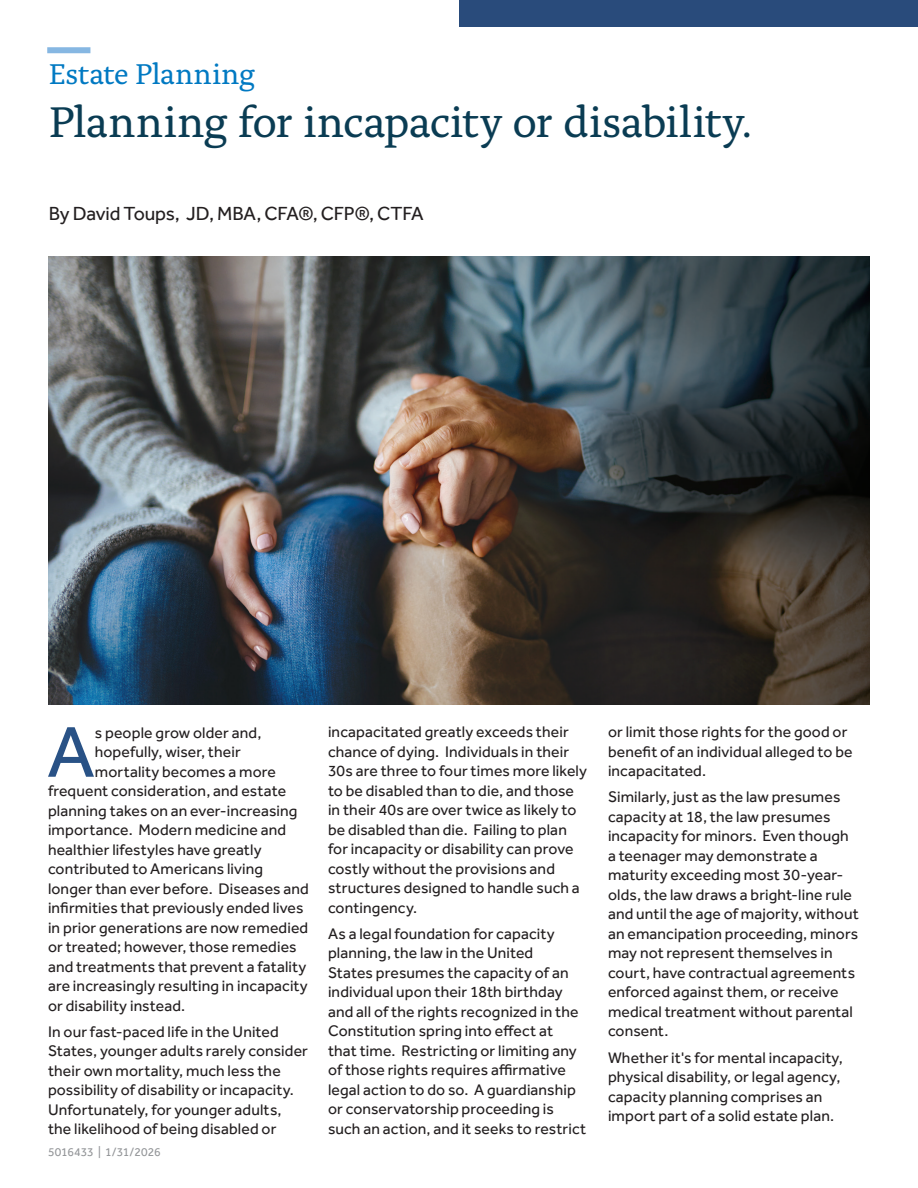
<style>
.page{position:relative;width:918px;height:1188px;background:#fff}
.page>*{position:absolute;margin:0;border:0;box-sizing:border-box;transform-origin:0 0}
.body_effra_10_12{font:74.25px "Effra Pro";color:#295286}
.t1{font:45px "Alda Pro";letter-spacing:-.02em;color:#0a3c53}
.t2{font:30px "Alda Pro";letter-spacing:-.015em;color:#0079c2}
.t3{font:19.5px "Effra Pro";letter-spacing:-.01em;color:#231f20}
.body_effra_10_12-2{font:15.75px/19.5px "Effra Pro";letter-spacing:.01em;color:#231f20}
.Body_New{font:12px "Effra Pro";letter-spacing:-.005em;color:#939598}
</style>
<div class="page">
<div style="left:47px;top:47px;width:43px;height:6px;background:#86b7e2"></div>
<div style="left:459px;top:0;width:459px;height:27px;background:#294b7b"></div>
<img style="left:49px;top:256px;width:821px;height:448px">
<p class="t2" style="left:49px;top:51px;width:208px">Estate Planning</p>
<p class="t1" style="left:49px;top:89px;width:705px">Planning for incapacity or disability.</p>
<p class="t3" style="left:49px;top:202px;width:376px">By David Toups, JD, MBA, CFA®, CFP®, CTFA</p>
<p class="body_effra_10_12" style="left:47px;top:709px;width:49px">A</p>
<p class="body_effra_10_12-2" style="left:95px;top:723px;width:168px">s people grow older and,</p>
<p class="body_effra_10_12-2" style="left:95px;top:742px;width:148px">hopefully, wiser, their</p>
<p class="body_effra_10_12-2" style="left:95px;top:762px;width:183px">mortality becomes a more</p>
<p class="body_effra_10_12-2" style="left:48px;top:781px;width:240px">frequent consideration, and estate</p>
<p class="body_effra_10_12-2" style="left:48px;top:801px;width:251px">planning takes on an ever-increasing</p>
<p class="body_effra_10_12-2" style="left:48px;top:820px;width:240px">importance. Modern medicine and</p>
<p class="body_effra_10_12-2" style="left:48px;top:840px;width:215px">healthier lifestyles have greatly</p>
<p class="body_effra_10_12-2" style="left:48px;top:859px;width:217px">contributed to Americans living</p>
<p class="body_effra_10_12-2" style="left:48px;top:879px;width:262px">longer than ever before. Diseases and</p>
<p class="body_effra_10_12-2" style="left:48px;top:898px;width:257px">infirmities that previously ended lives</p>
<p class="body_effra_10_12-2" style="left:48px;top:918px;width:262px">in prior generations are now remedied</p>
<p class="body_effra_10_12-2" style="left:48px;top:937px;width:250px">or treated; however, those remedies</p>
<p class="body_effra_10_12-2" style="left:48px;top:957px;width:260px">and treatments that prevent a fatality</p>
<p class="body_effra_10_12-2" style="left:48px;top:976px;width:261px">are increasingly resulting in incapacity</p>
<p class="body_effra_10_12-2" style="left:48px;top:996px;width:139px">or disability instead.</p>
<p class="body_effra_10_12-2" style="left:48px;top:1022px;width:262px">In our fast-paced life in the United States, younger adults rarely consider their own mortality, much less the possibility of disability or incapacity.<br>Unfortunately, for younger adults, the likelihood of being disabled or</p>
<p class="Body_New" style="left:48px;top:1145px;width:114px">5016433 | 1/31/2026</p>
<p class="body_effra_10_12-2" style="left:328px;top:722px;width:261px">incapacitated greatly exceeds their chance of dying. Individuals in their 30s are three to four times more likely to be disabled than to die, and those in their 40s are over twice as likely to be disabled than die. Failing to plan for incapacity or disability can prove costly without the provisions and structures designed to handle such a contingency.</p>
<p class="body_effra_10_12-2" style="left:328px;top:924px;width:260px">As a legal foundation for capacity planning, the law in the United<br>States presumes the capacity of an individual upon their 18th birthday and all of the rights recognized in the Constitution spring into effect at<br>that time. Restricting or limiting any of those rights requires affirmative legal action to do so. A guardianship or conservatorship proceeding is such an action, and it seeks to restrict</p>
<p class="body_effra_10_12-2" style="left:608px;top:722px;width:246px">or limit those rights for the good or benefit of an individual alleged to be incapacitated.</p>
<p class="body_effra_10_12-2" style="left:608px;top:787px;width:252px">Similarly, just as the law presumes capacity at 18, the law presumes incapacity for minors. Even though a teenager may demonstrate a maturity exceeding most 30-year&shy;olds, the law draws a bright-line rule and until the age of majority, without an emancipation proceeding, minors may not represent themselves in court, have contractual agreements enforced against them, or receive medical treatment without parental consent.</p>
<p class="body_effra_10_12-2" style="left:608px;top:1047px;width:236px">Whether it's for mental incapacity, physical disability, or legal agency, capacity planning comprises an import part of a solid estate plan.</p>
</div>
